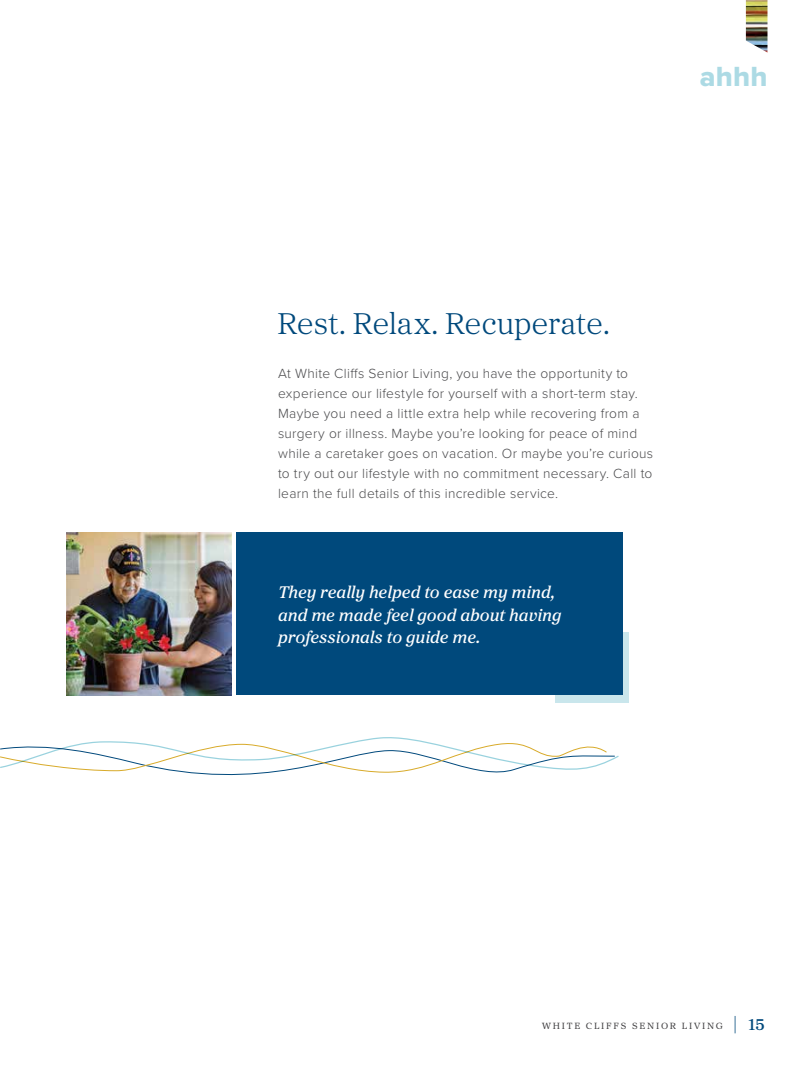
<style>
.page{position:relative;width:810px;height:1080px;background:#fff}
.page>*{position:absolute;margin:0;border:0;box-sizing:border-box;transform-origin:0 0}
.t1{font:300 31.25px "Proxima Sera";letter-spacing:-.01em;color:#00497c}
.t2{font:28.75px "Proxima Nova Extrabld";color:#99d2de}
.t3{font:italic 500 17.5px/22.5px "Proxima Sera";letter-spacing:-.005em;color:#fff}
.t4{font:300 13.75px/20px "Proxima Nova";letter-spacing:.02em;color:#4c4c4e}
.t5{font:9.38px "Proxima Sera";letter-spacing:.19em;color:#414042}
.s1{font-weight:300;font-size:22.12px;color:#00497c}
.s2{font-weight:500;font-size:16.25px;color:#00497c}
</style>
<div class="page">
<svg style="left:1px;top:737px;width:618px;height:39px"></svg>
<hr style="left:0;top:45px;width:1px;height:949px;background:#c9e6ec">
<img style="left:746px;top:0;width:22px;height:53px">
<div style="left:555px;top:632px;width:74px;height:70px;background:#c9e6ec"></div>
<div style="left:236px;top:532px;width:386px;height:163px;background:#00497c"></div>
<img style="left:66px;top:532px;width:166px;height:163px">
<h2 class="t2" style="left:700px;top:55px;width:69px">ahhh</h2>
<h1 class="t1" style="left:277px;top:299px;width:334px">Rest. Relax. Recuperate.</h1>
<p class="t4" style="left:278px;top:363px;width:377px">At White Cliffs Senior Living, you have the opportunity to experience our lifestyle for yourself with a short-term stay.<br>Maybe you need a little extra help while recovering from a surgery or illness. Maybe you’re looking for peace of mind while a caretaker goes on vacation. Or maybe you’re curious to try out our lifestyle with no commitment necessary. Call to learn the full details of this incredible service.</p>
<p class="t3" style="left:278px;top:580px;width:285px">They really helped to ease my mind, and me made feel good about having professionals to guide me.</p>
<p class="t5" style="left:542px;top:1018px;width:224px">WHITE CLIFFS SENIOR LIVING <span class="s1">|</span> <span class="s2">15</span></p>
</div>
